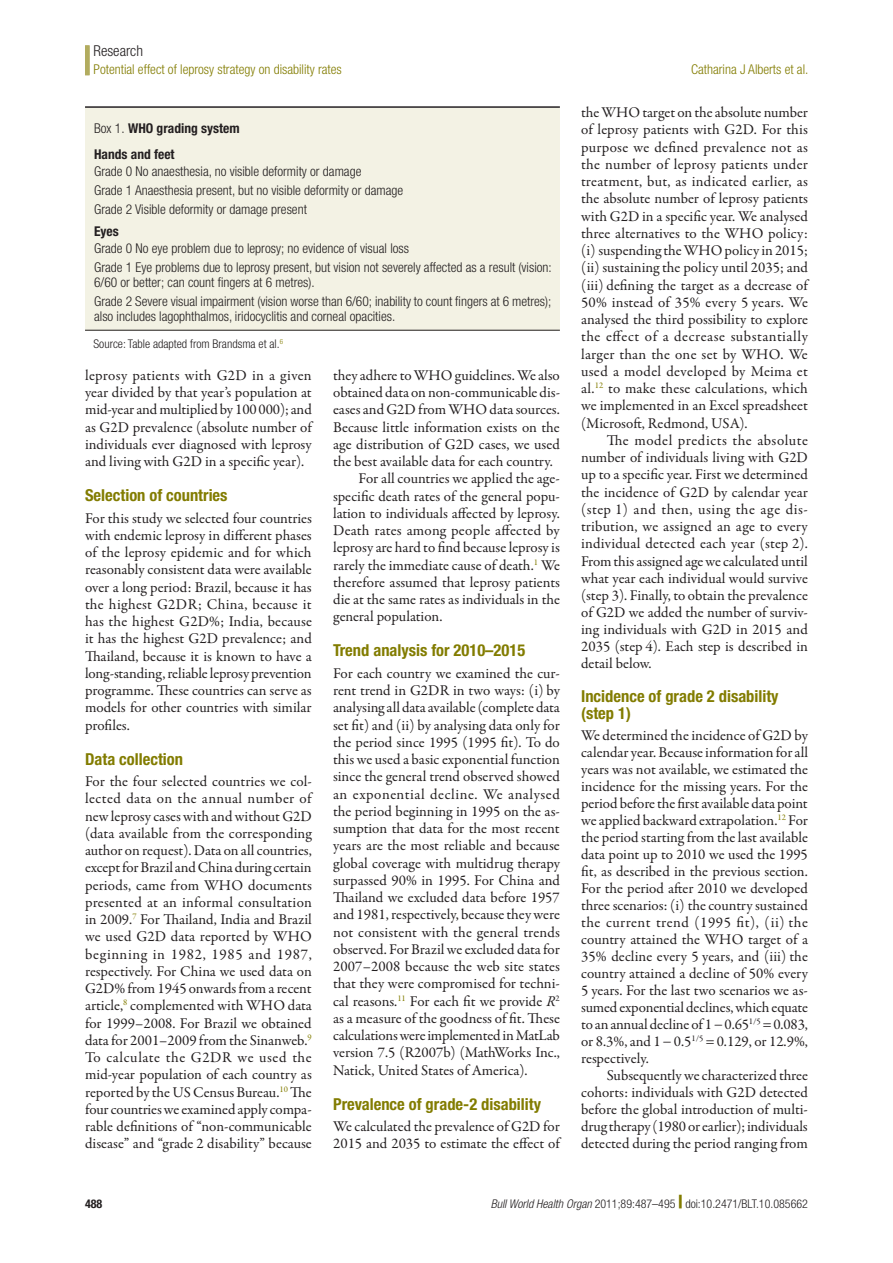
<style>
.page{position:relative;width:893px;height:1263px;background:#fff}
.page>*{position:absolute;margin:0;border:0;box-sizing:border-box;transform-origin:0 0}
.t1{font:700 condensed 16.5px/17px "Helvetica Neue LT Std";color:#827c00}
.t2{font:15px/17.2px "Garamond Premr Pro";color:#231f20;text-align:justify}
.t3{font:300 condensed 15px "Helvetica Neue LT Std";color:#231f20}
.t4{font:300 condensed 13.5px/19.2px "Helvetica Neue LT Std";color:#231f20}
.t5{font:300 condensed 13.5px "Helvetica Neue LT Std";color:#827c00}
.t6{font:700 condensed 13.5px/25.7px "Helvetica Neue LT Std";color:#231f20}
.t7{font:300 condensed 12px "Helvetica Neue LT Std";color:#231f20}
.t8{font:700 condensed 12px "Helvetica Neue LT Std";color:#231f20}
.s1{font-weight:300}
.s2{font-style:italic}
.s3{font-weight:800;font-stretch:expanded;font-size:18px;color:#827c00}
</style>
<div class="page">
<div style="left:85px;top:45px;width:5px;height:30px;background:#b2ac5f"></div>
<div style="left:85px;top:108px;width:474px;height:222px;background:#f3f2e4"></div>
<hr style="left:85px;top:106px;width:475px;height:2px;background:#231f20">
<hr style="left:85px;top:330px;width:475px;height:1px;background:#231f20">
<p class="t3" style="left:94px;top:42px;width:51px">Research</p>
<p class="t5" style="left:94px;top:62px;width:250px">Potential effect of leprosy strategy on disability rates</p>
<p class="t5" style="left:691px;top:62px;width:119px">Catharina J Alberts et al.</p>
<p class="t6" style="left:94px;top:115px;width:147px"><span class="s1">Box 1.</span> WHO grading system<br>Hands and feet</p>
<p class="t4" style="left:94px;top:161px;width:311px">Grade 0 No anaesthesia, no visible deformity or damage<br>Grade 1 Anaesthesia present, but no visible deformity or damage<br>Grade 2 Visible deformity or damage present</p>
<p class="t6" style="left:94px;top:218px;width:26px">Eyes</p>
<p class="t4" style="left:94px;top:238px;width:459px">Grade 0 No eye problem due to leprosy; no evidence of visual loss<br>Grade 1 Eye problems due to leprosy present, but vision not severely affected as a result (vision:</p>
<p class="t4" style="left:94px;top:273px;width:459px">6/60 or better; can count fingers at 6 metres).<br>Grade 2 Severe visual impairment (vision worse than 6/60; inability to count fingers at 6 metres);</p>
<p class="t4" style="left:94px;top:307px;width:303px">also includes lagophthalmos, iridocyclitis and corneal opacities.</p>
<p class="t7" style="left:94px;top:337px;width:191px">Source: Table adapted from Brandsma et al.<sup>6</sup></p>
<p class="t2" style="left:85px;top:367px;width:228px">leprosy patients with G2D in a given year divided by that year’s population at mid-year and multiplied by 100000); and as G2D prevalence (absolute number of individuals ever diagnosed with leprosy and living with G2D in a specific year).</p>
<p class="t1" style="left:85px;top:487px;width:144px">Selection of countries</p>
<p class="t2" style="left:85px;top:510px;width:228px">For this study we selected four countries with endemic leprosy in different phases of the leprosy epidemic and for which reasonably consistent data were available over a long period: Brazil, because it has the highest G2DR; China, because it has the highest G2D%; India, because it has the highest G2D prevalence; and Thailand, because it is known to have a long-standing, reliable leprosy prevention programme. These countries can serve as models for other countries with similar profiles.</p>
<p class="t1" style="left:85px;top:750px;width:99px">Data collection</p>
<p class="t2" style="left:85px;top:773px;width:228px">For the four selected countries we col&shy;lected data on the annual number of new leprosy cases with and without G2D (data available from the corresponding author on request). Data on all countries, except for Brazil and China during certain periods, came from WHO documents presented at an informal consultation in 2009.<sup>7</sup> For Thailand, India and Brazil we used G2D data reported by WHO beginning in 1982, 1985 and 1987, respectively. For China we used data on G2D% from 1945 onwards from a recent article,<sup>8</sup> complemented with WHO data for 1999–2008. For Brazil we obtained data for 2001–2009 from the Sinanweb.<sup>9<br></sup>To calculate the G2DR we used the mid-year population of each country as reported by the US Census Bureau.<sup>10</sup> The four countries we examined apply compa&shy;rable definitions of “non-communicable disease” and “grade 2 disability” because</p>
<p class="t2" style="left:333px;top:367px;width:228px">they adhere to WHO guidelines. We also</p>
<p class="t2" style="left:333px;top:384px;width:228px">obtained data on non-communicable dis-</p>
<p class="t2" style="left:333px;top:401px;width:228px">eases and G2D from WHO data sources.</p>
<p class="t2" style="left:333px;top:419px;width:228px">Because little information exists on the</p>
<p class="t2" style="left:333px;top:436px;width:228px">age distribution of G2D cases, we used</p>
<p class="t2" style="left:333px;top:453px;width:221px">the best available data for each country.</p>
<p class="t2" style="left:359px;top:470px;width:203px">For all countries we applied the age-</p>
<p class="t2" style="left:333px;top:488px;width:228px">specific death rates of the general popu-</p>
<p class="t2" style="left:333px;top:505px;width:228px">lation to individuals affected by leprosy.</p>
<p class="t2" style="left:333px;top:522px;width:228px">Death rates among people affected by</p>
<p class="t2" style="left:333px;top:539px;width:228px">leprosy are hard to find because leprosy is</p>
<p class="t2" style="left:333px;top:557px;width:228px">rarely the immediate cause of death.<sup>1</sup> We</p>
<p class="t2" style="left:333px;top:574px;width:228px">therefore assumed that leprosy patients</p>
<p class="t2" style="left:333px;top:591px;width:228px">die at the same rates as individuals in the</p>
<p class="t2" style="left:333px;top:608px;width:111px">general population.</p>
<p class="t1" style="left:333px;top:642px;width:194px">Trend analysis for 2010–2015</p>
<p class="t2" style="left:333px;top:665px;width:228px">For each country we examined the cur&shy;rent trend in G2DR in two ways: (i) by analysing all data available (complete data set fit) and (ii) by analysing data only for the period since 1995 (1995 fit). To do this we used a basic exponential function since the general trend observed showed an exponential decline. We analysed the period beginning in 1995 on the as&shy;sumption that data for the most recent years are the most reliable and because global coverage with multidrug therapy surpassed 90% in 1995. For China and Thailand we excluded data before 1957 and 1981, respectively, because they were not consistent with the general trends observed. For Brazil we excluded data for 2007–2008 because the web site states that they were compromised for techni&shy;cal reasons.<sup>11</sup> For each fit we provide <span class="s2">R</span><sup>2 </sup>as a measure of the goodness of fit. These calculations were implemented in MatLab version 7.5 (R2007b) (MathWorks Inc., Natick, United States of America).</p>
<p class="t1" style="left:333px;top:1095px;width:209px">Prevalence of grade-2 disability</p>
<p class="t2" style="left:333px;top:1118px;width:228px">We calculated the prevalence of G2D for<br>2015 and 2035 to estimate the effect of</p>
<p class="t2" style="left:581px;top:104px;width:228px">the WHO target on the absolute number of leprosy patients with G2D. For this purpose we defined prevalence not as the number of leprosy patients under treatment, but, as indicated earlier, as the absolute number of leprosy patients with G2D in a specific year. We analysed three alternatives to the WHO policy: (i) suspending the WHO policy in 2015; (ii) sustaining the policy until 2035; and (iii) defining the target as a decrease of 50% instead of 35% every 5 years. We analysed the third possibility to explore the effect of a decrease substantially larger than the one set by WHO. We used a model developed by Meima et al.<sup>12</sup> to make these calculations, which we implemented in an Excel spreadsheet (Microsoft, Redmond, USA).</p>
<p class="t2" style="left:581px;top:432px;width:228px;text-indent:26px">The model predicts the absolute number of individuals living with G2D up to a specific year. First we determined the incidence of G2D by calendar year (step 1) and then, using the age dis&shy;tribution, we assigned an age to every individual detected each year (step 2).<br>From this assigned age we calculated until what year each individual would survive (step 3). Finally, to obtain the prevalence of G2D we added the number of surviv&shy;ing individuals with G2D in 2015 and 2035 (step 4). Each step is described in detail below.</p>
<p class="t1" style="left:581px;top:687px;width:199px">Incidence of grade 2 disability (step 1)</p>
<p class="t2" style="left:581px;top:727px;width:228px">We determined the incidence of G2D by calendar year. Because information for all years was not available, we estimated the incidence for the missing years. For the period before the first available data point we applied backward extrapolation.<sup>12</sup> For the period starting from the last available data point up to 2010 we used the 1995 fit, as described in the previous section.<br>For the period after 2010 we developed three scenarios: (i) the country sustained the current trend (1995 fit), (ii) the country attained the WHO target of a 35% decline every 5 years, and (iii) the country attained a decline of 50% every 5 years. For the last two scenarios we as&shy;sumed exponential declines, which equate to an annual decline of 1−0.65<sup>1/5</sup> =0.083, or 8.3%, and 1−0.5<sup>1/5</sup> =0.129, or 12.9%, respectively.</p>
<p class="t2" style="left:581px;top:1067px;width:228px;text-indent:26px">Subsequently we characterized three cohorts: individuals with G2D detected before the global introduction of multi&shy;drug therapy (1980 or earlier); individuals detected during the period ranging from</p>
<p class="t8" style="left:85px;top:1196px;width:19px">488</p>
<p class="t7" style="left:491px;top:1197px;width:319px"><span class="s2">Bull World Health Organ</span> 2011;89:487–495 <span class="s3">|</span> doi:10.2471/BLT.10.085662</p>
</div>
